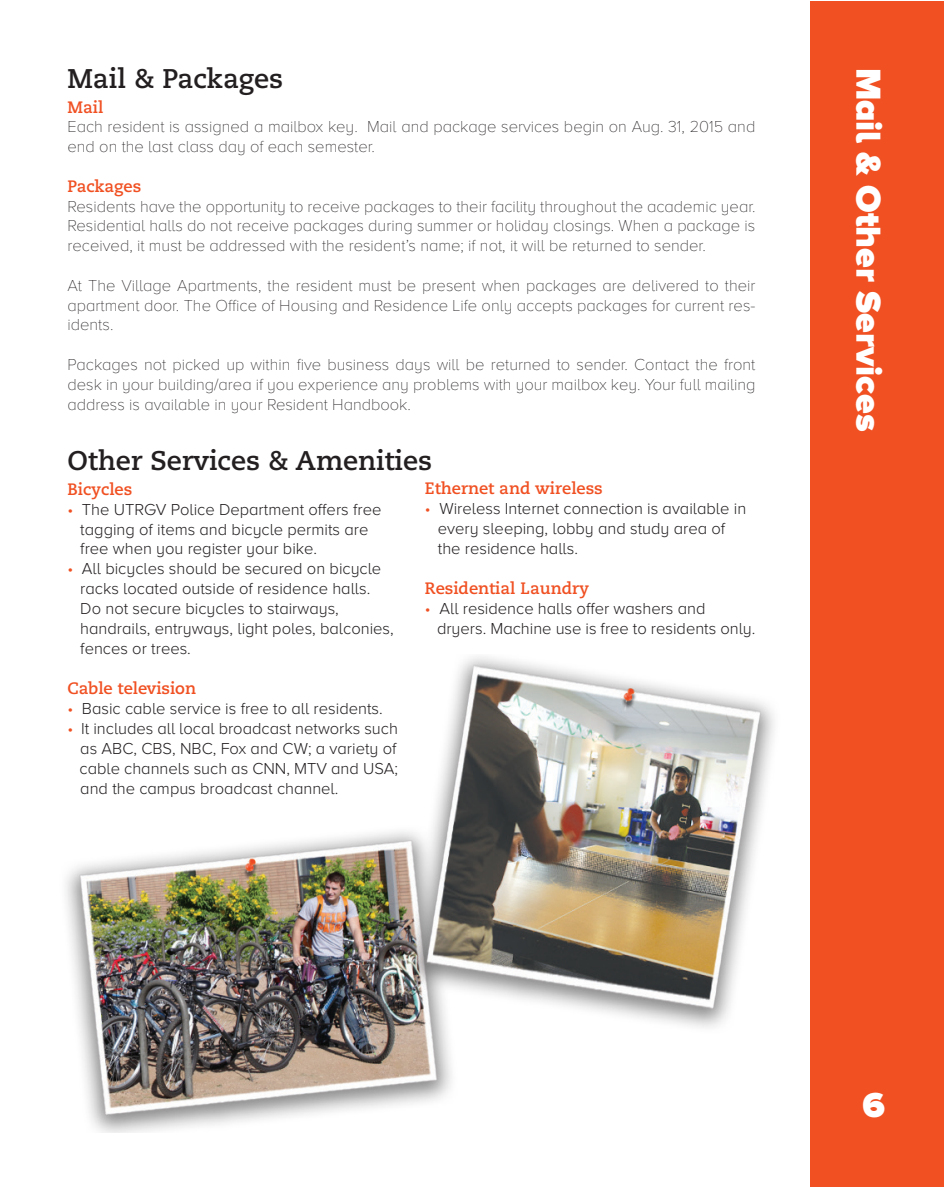
<style>
.page{position:relative;width:945px;height:1187px;background:#fff}
.page>*{position:absolute;margin:0;border:0;box-sizing:border-box;transform-origin:0 0}
.t1{font:900 36px "Proxima Nova A";color:#fff}
.t2{font:700 27px "Caecilia LT Std";color:#231f20}
.t3{font:100 16.5px/19.8px "Proxima Nova A";color:#231f20;text-align:justify}
.t4{font:300 16.5px "Proxima Nova A";color:#231f20}
.t5{font:700 16.5px "Caecilia LT Std";color:#f05022}
.s1{color:#f05022}
</style>
<div class="page">
<img style="left:65px;top:656px;width:709px;height:476px">
<div style="left:811px;top:1px;width:133px;height:1185px;background:#f05022"></div>
<p class="t2" style="left:68px;top:63px;width:217px">Mail &amp; Packages</p>
<p class="t5" style="left:68px;top:97px;width:37px">Mail</p>
<p class="t3" style="left:68px;top:117px;width:689px">Each resident is assigned a mailbox key. Mail and package services begin on Aug. 31, 2015 and end on the last class day of each semester.</p>
<p class="t5" style="left:68px;top:176px;width:75px">Packages</p>
<p class="t3" style="left:68px;top:196px;width:690px">Residents have the opportunity to receive packages to their facility throughout the academic year.<br>Residential halls do not receive packages during summer or holiday closings. When a package is received, it must be addressed with the resident’s name; if not, it will be returned to sender.</p>
<p class="t3" style="left:68px;top:275px;width:689px">At The Village Apartments, the resident must be present when packages are delivered to their apartment door. The Office of Housing and Residence Life only accepts packages for current res&shy;idents.</p>
<p class="t3" style="left:68px;top:355px;width:690px">Packages not picked up within five business days will be returned to sender. Contact the front desk in your building/area if you experience any problems with your mailbox key. Your full mailing address is available in your Resident Handbook.</p>
<p class="t2" style="left:68px;top:445px;width:366px">Other Services &amp; Amenities</p>
<p class="t5" style="left:68px;top:479px;width:66px">Bicycles</p>
<p class="t4" style="left:68px;top:500px;width:315px"><span class="s1">•</span> The UTRGV Police Department offers free</p>
<p class="t4" style="left:80px;top:520px;width:290px">tagging of items and bicycle permits are</p>
<p class="t4" style="left:80px;top:540px;width:238px">free when you register your bike.</p>
<p class="t4" style="left:68px;top:560px;width:315px"><span class="s1">•</span> All bicycles should be secured on bicycle</p>
<p class="t4" style="left:80px;top:580px;width:292px">racks located outside of residence halls.</p>
<p class="t4" style="left:80px;top:600px;width:260px">Do not secure bicycles to stairways,</p>
<p class="t4" style="left:80px;top:620px;width:315px">handrails, entryways, light poles, balconies,</p>
<p class="t4" style="left:80px;top:640px;width:112px">fences or trees.</p>
<p class="t5" style="left:68px;top:678px;width:130px">Cable television</p>
<p class="t4" style="left:68px;top:699px;width:317px"><span class="s1">•</span> Basic cable service is free to all residents.</p>
<p class="t4" style="left:68px;top:719px;width:332px"><span class="s1">•</span> It includes all local broadcast networks such</p>
<p class="t4" style="left:80px;top:739px;width:318px">as ABC, CBS, NBC, Fox and CW; a variety of</p>
<p class="t4" style="left:80px;top:759px;width:320px">cable channels such as CNN, MTV and USA;</p>
<p class="t4" style="left:80px;top:779px;width:260px">and the campus broadcast channel.</p>
<p class="t5" style="left:425px;top:479px;width:179px">Ethernet and wireless</p>
<p class="t4" style="left:425px;top:500px;width:323px"><span class="s1">•</span> Wireless Internet connection is available in</p>
<p class="t4" style="left:438px;top:520px;width:289px">every sleeping, lobby and study area of</p>
<p class="t4" style="left:438px;top:540px;width:142px">the residence halls.</p>
<p class="t5" style="left:425px;top:578px;width:166px">Residential Laundry</p>
<p class="t4" style="left:425px;top:599px;width:282px"><span class="s1">•</span> All residence halls offer washers and</p>
<p class="t4" style="left:437px;top:619px;width:320px">dryers. Machine use is free to residents only.</p>
<p class="t1" style="left:890px;top:68px;width:365px;rotate:90deg">Mail &amp; Other Services</p>
<p class="t1" style="left:862px;top:1084px;width:24px">6</p>
</div>
